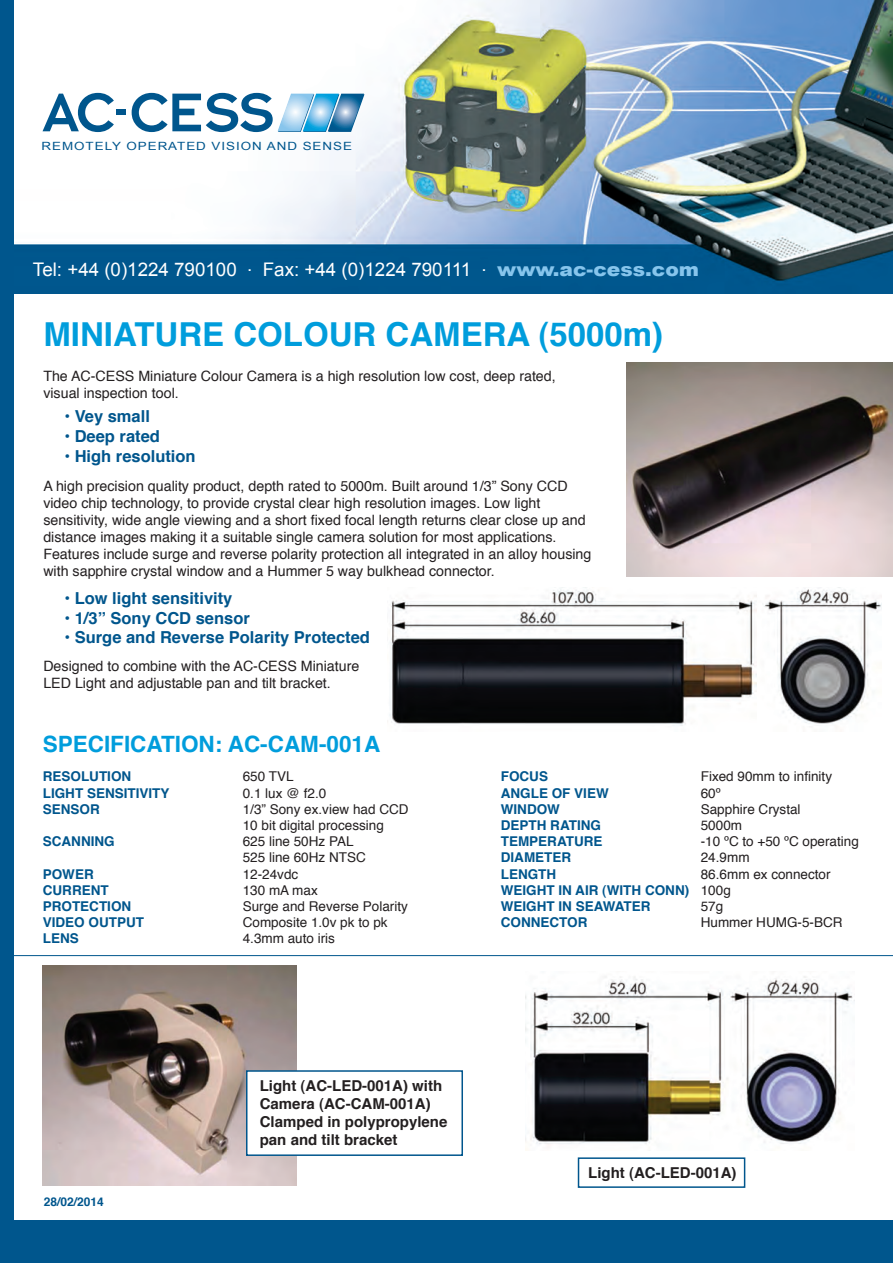
<style>
.page{position:relative;width:893px;height:1263px;background:#fff}
.page>*{position:absolute;margin:0;border:0;box-sizing:border-box;transform-origin:0 0}
.t1{font:700 33px "Helvetica";color:#009ddc}
.t2{font:700 22.5px "Helvetica";color:#009ddc}
.t3{font:18.75px "Arial";color:#fff}
.t4{font:700 16.5px "Helvetica";color:#00568d}
.t5{font:700 15px/18px "Helvetica";color:#231f20}
.t6{font:14.25px/17.1px "Helvetica";color:#231f20}
.t7{font:13.5px/16.2px "Helvetica";color:#231f20}
.t8{font:700 13.5px/16.2px "Helvetica";color:#00568d}
.t9{font:700 12px "Helvetica";color:#00568d}
.t10{font:11.4px "Arial";letter-spacing:.07em;color:#00568d;scale:1.18 1}
.s1{font-weight:900;color:#87c5ec}
.s2{font-weight:400;color:#231f20}
</style>
<div class="page">
<img style="left:525px;top:976px;width:330px;height:174px">
<img style="left:13px;top:0;width:880px;height:294px">
<div style="left:0;top:0;width:13px;height:1263px;background:#00568d"></div>
<div style="left:0;top:1220px;width:893px;height:43px;background:#00568d"></div>
<svg style="left:43px;top:93px;width:71px;height:39px"></svg>
<svg style="left:132px;top:93px;width:232px;height:39px"></svg>
<div style="left:116px;top:109px;width:10px;height:6px;background:#00568d"></div>
<img style="left:389px;top:589px;width:492px;height:137px">
<img style="left:43px;top:966px;width:253px;height:219px">
<div style="left:246px;top:1070px;width:217px;height:86px;background:#fff;border:2px solid #00568d"></div>
<div style="left:578px;top:1157px;width:167px;height:31px;background:#fff;border:2px solid #00568d"></div>
<hr style="left:11px;top:955px;width:882px;height:1px;background:#00568d">
<img style="left:627px;top:362px;width:266px;height:214px">
<p class="t10" style="left:42px;top:138px;width:265px">REMOTELY OPERATED VISION AND SENSE</p>
<h3 class="t3" style="left:33px;top:257px;width:668px">Tel: +44 (0)1224 790100 . Fax: +44 (0)1224 790111 . <span class="s1">www.ac-cess.com</span></h3>
<h1 class="t1" style="left:43px;top:308px;width:621px">MINIATURE COLOUR CAMERA (5000m)</h1>
<p class="t6" style="left:43px;top:367px;width:514px">The AC-CESS Miniature Colour Camera is a high resolution low cost, deep rated, visual inspection tool.</p>
<p class="t4" style="left:64px;top:403px;width:87px">• Vey small</p>
<p class="t4" style="left:64px;top:423px;width:97px">• Deep rated</p>
<p class="t4" style="left:64px;top:442px;width:133px">• High resolution</p>
<p class="t6" style="left:43px;top:478px;width:550px">A high precision quality product, depth rated to 5000m. Built around 1/3” Sony CCD video chip technology, to provide crystal clear high resolution images. Low light sensitivity, wide angle viewing and a short fixed focal length returns clear close up and distance images making it a suitable single camera solution for most applications.<br>Features include surge and reverse polarity protection all integrated in an alloy housing with sapphire crystal window and a Hummer 5 way bulkhead connector.</p>
<p class="t4" style="left:64px;top:585px;width:170px">• Low light sensitivity</p>
<p class="t4" style="left:64px;top:604px;width:187px">• 1/3” Sony CCD sensor</p>
<p class="t4" style="left:64px;top:624px;width:307px">• Surge and Reverse Polarity Protected</p>
<p class="t6" style="left:43px;top:658px;width:318px">Designed to combine with the AC-CESS Miniature<br>LED Light and adjustable pan and tilt bracket.</p>
<h2 class="t2" style="left:43px;top:726px;width:339px">SPECIFICATION: AC-CAM-001A</h2>
<p class="t8" style="left:43px;top:769px;width:90px">RESOLUTION</p>
<p class="t7" style="left:243px;top:769px;width:52px">650 TVL</p>
<p class="t8" style="left:43px;top:785px;width:128px">LIGHT SENSITIVITY</p>
<p class="t7" style="left:243px;top:785px;width:85px">0.1 lux @ f2.0</p>
<p class="t8" style="left:43px;top:801px;width:59px">SENSOR</p>
<p class="t7" style="left:243px;top:801px;width:167px">1/3” Sony ex.view had CCD<br>10 bit digital processing</p>
<p class="t8" style="left:43px;top:833px;width:73px">SCANNING</p>
<p class="t7" style="left:243px;top:834px;width:125px">625 line 50Hz PAL<br>525 line 60Hz NTSC</p>
<p class="t8" style="left:43px;top:866px;width:53px">POWER</p>
<p class="t7" style="left:243px;top:866px;width:57px">12-24vdc</p>
<p class="t8" style="left:43px;top:882px;width:67px">CURRENT</p>
<p class="t7" style="left:243px;top:882px;width:77px">130 mA max</p>
<p class="t8" style="left:43px;top:898px;width:90px">PROTECTION</p>
<p class="t7" style="left:243px;top:898px;width:167px">Surge and Reverse Polarity</p>
<p class="t8" style="left:43px;top:914px;width:103px">VIDEO OUTPUT</p>
<p class="t7" style="left:243px;top:915px;width:146px">Composite 1.0v pk to pk</p>
<p class="t8" style="left:43px;top:931px;width:38px">LENS</p>
<p class="t7" style="left:243px;top:931px;width:94px">4.3mm auto iris</p>
<p class="t8" style="left:501px;top:769px;width:49px">FOCUS</p>
<p class="t7" style="left:701px;top:769px;width:133px">Fixed 90mm to infinity</p>
<p class="t8" style="left:501px;top:785px;width:110px">ANGLE OF VIEW</p>
<p class="t7" style="left:701px;top:785px;width:21px">60º</p>
<p class="t8" style="left:501px;top:801px;width:61px">WINDOW</p>
<p class="t7" style="left:701px;top:801px;width:101px">Sapphire Crystal</p>
<p class="t8" style="left:501px;top:817px;width:102px">DEPTH RATING</p>
<p class="t7" style="left:701px;top:817px;width:43px">5000m</p>
<p class="t8" style="left:501px;top:833px;width:103px">TEMPERATURE</p>
<p class="t7" style="left:701px;top:834px;width:160px">-10 ºC to +50 ºC operating</p>
<p class="t8" style="left:501px;top:850px;width:72px">DIAMETER</p>
<p class="t7" style="left:701px;top:850px;width:50px">24.9mm</p>
<p class="t8" style="left:501px;top:866px;width:57px">LENGTH</p>
<p class="t8" style="left:501px;top:866px;width:331px;text-indent:200px"><span class="s2">86.6mm ex connector<br></span>WEIGHT IN AIR (WITH CONN) <span class="s2">100g<br></span>WEIGHT IN SEAWATER</p>
<p class="t7" style="left:701px;top:898px;width:24px">57g</p>
<p class="t8" style="left:501px;top:914px;width:88px">CONNECTOR</p>
<p class="t7" style="left:701px;top:915px;width:143px">Hummer HUMG-5-BCR</p>
<p class="t9" style="left:44px;top:1191px;width:62px">28/02/2014</p>
<p class="t5" style="left:260px;top:1077px;width:189px">Light (AC-LED-001A) with<br>Camera (AC-CAM-001A)<br>Clamped in polypropylene pan and tilt bracket</p>
<p class="t5" style="left:588px;top:1164px;width:150px">Light (AC-LED-001A)</p>
</div>
